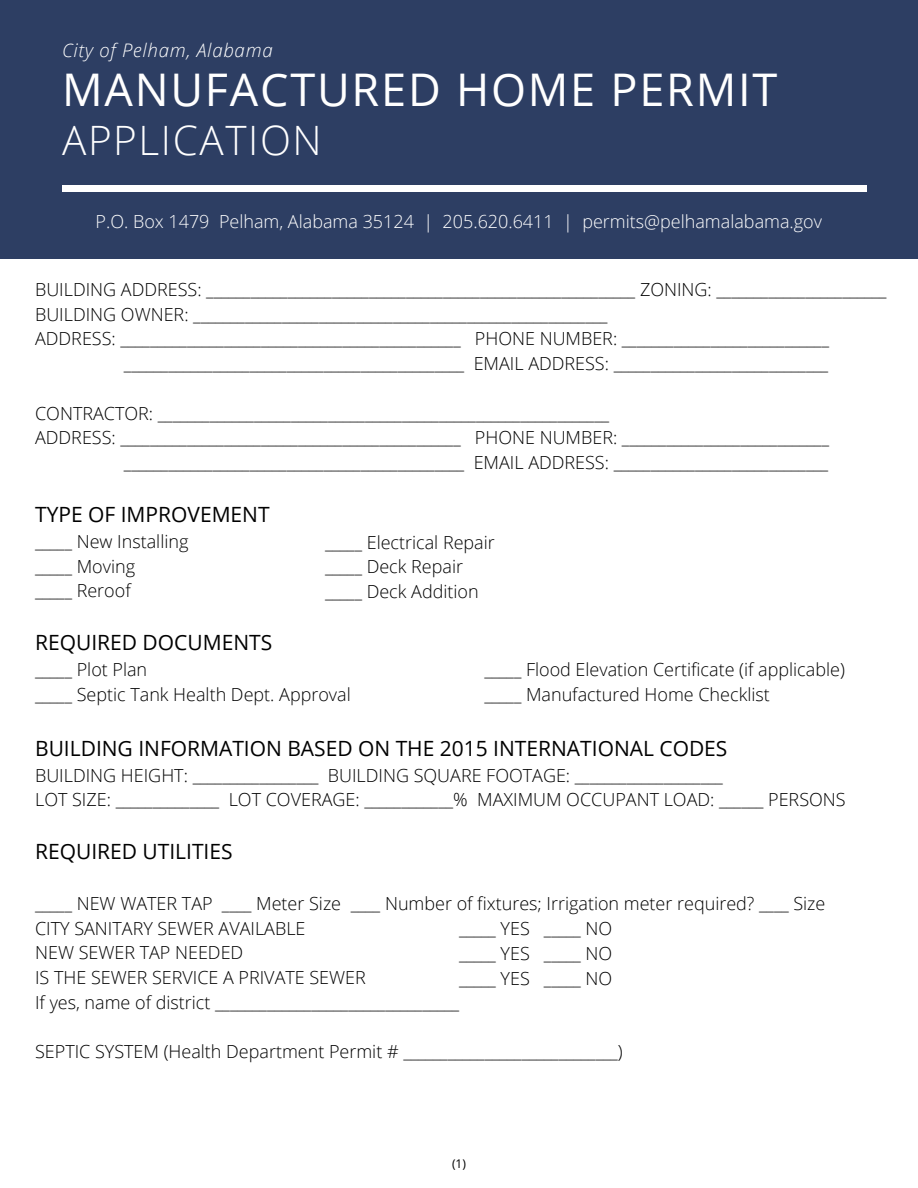
<style>
.page{position:relative;width:918px;height:1188px;background:#fff}
.page>*{position:absolute;margin:0;border:0;box-sizing:border-box;transform-origin:0 0}
.t1{font:45px "Open Sans";letter-spacing:.04em;color:#fff}
.t2{font:300 40.5px "Open Sans";letter-spacing:.04em;color:#fff}
.t3{font:21px "Open Sans";color:#000}
.t4{font:italic 300 18.6px "Open Sans";letter-spacing:.04em;color:#fff}
.t5{font:300 18px "Open Sans";color:#000}
.t6{font:300 18px "Open Sans";color:#fff}
.t7{font:12px "Open Sans";color:#000}
</style>
<div class="page">
<div style="left:0;top:0;width:918px;height:259px;background:#2d3e63"></div>
<div style="left:62px;top:186px;width:804px;height:6px;background:#fff"></div>
<p class="t4" style="left:62px;top:37px;width:212px">City of Pelham, Alabama</p>
<p class="t1" style="left:62px;top:58px;width:717px">MANUFACTURED HOME PERMIT</p>
<p class="t2" style="left:62px;top:111px;width:261px">APPLICATION</p>
<p class="t6" style="left:96px;top:209px;width:728px">P.O. Box 1479 Pelham, Alabama 35124 | 205.620.6411 | permits@pelhamalabama.gov</p>
<p class="t5" style="left:35px;top:277px;width:853px">BUILDING ADDRESS: __________________________________________________________ ZONING: _______________________</p>
<p class="t5" style="left:35px;top:301px;width:574px">BUILDING OWNER: ________________________________________________________</p>
<p class="t5" style="left:35px;top:326px;width:795px">ADDRESS: ______________________________________________ PHONE NUMBER: ____________________________</p>
<p class="t5" style="left:124px;top:351px;width:706px">______________________________________________ EMAIL ADDRESS: _____________________________</p>
<p class="t5" style="left:35px;top:400px;width:576px">CONTRACTOR: _____________________________________________________________</p>
<p class="t5" style="left:35px;top:425px;width:796px">ADDRESS: ______________________________________________ PHONE NUMBER: ____________________________</p>
<p class="t5" style="left:124px;top:450px;width:706px">______________________________________________ EMAIL ADDRESS: _____________________________</p>
<p class="t3" style="left:35px;top:500px;width:236px">TYPE OF IMPROVEMENT</p>
<p class="t5" style="left:35px;top:529px;width:155px">_____ New Installing</p>
<p class="t5" style="left:35px;top:553px;width:102px">_____ Moving</p>
<p class="t5" style="left:35px;top:578px;width:97px">_____ Reroof</p>
<p class="t3" style="left:35px;top:628px;width:239px">REQUIRED DOCUMENTS</p>
<p class="t5" style="left:35px;top:657px;width:114px">_____ Plot Plan</p>
<p class="t5" style="left:35px;top:682px;width:317px">_____ Septic Tank Health Dept. Approval</p>
<p class="t5" style="left:325px;top:529px;width:171px">_____ Electrical Repair</p>
<p class="t5" style="left:325px;top:554px;width:139px">_____ Deck Repair</p>
<p class="t5" style="left:325px;top:579px;width:155px">_____ Deck Addition</p>
<p class="t5" style="left:484px;top:657px;width:362px">_____ Flood Elevation Certificate (if applicable)</p>
<p class="t5" style="left:484px;top:682px;width:287px">_____ Manufactured Home Checklist</p>
<p class="t3" style="left:35px;top:733px;width:694px">BUILDING INFORMATION BASED ON THE 2015 INTERNATIONAL CODES</p>
<p class="t5" style="left:35px;top:762px;width:689px">BUILDING HEIGHT: _________________ BUILDING SQUARE FOOTAGE: ____________________</p>
<p class="t5" style="left:35px;top:787px;width:812px">LOT SIZE: ______________ LOT COVERAGE: ____________% MAXIMUM OCCUPANT LOAD: ______ PERSONS</p>
<p class="t3" style="left:35px;top:837px;width:199px">REQUIRED UTILITIES</p>
<p class="t5" style="left:35px;top:891px;width:792px">_____ NEW WATER TAP ____ Meter Size ____ Number of fixtures; Irrigation meter required? ____ Size</p>
<p class="t5" style="left:35px;top:915px;width:272px">CITY SANITARY SEWER AVAILABLE</p>
<p class="t5" style="left:35px;top:940px;width:210px">NEW SEWER TAP NEEDED</p>
<p class="t5" style="left:35px;top:965px;width:332px">IS THE SEWER SERVICE A PRIVATE SEWER</p>
<p class="t5" style="left:35px;top:990px;width:426px">If yes, name of district _________________________________</p>
<p class="t5" style="left:35px;top:1039px;width:589px">SEPTIC SYSTEM (Health Department Permit # _____________________________)</p>
<p class="t5" style="left:459px;top:916px;width:155px">_____ YES _____ NO</p>
<p class="t5" style="left:459px;top:941px;width:155px">_____ YES _____ NO</p>
<p class="t5" style="left:459px;top:966px;width:155px">_____ YES _____ NO</p>
<p class="t7" style="left:452px;top:1155px;width:15px">(1)</p>
</div>
